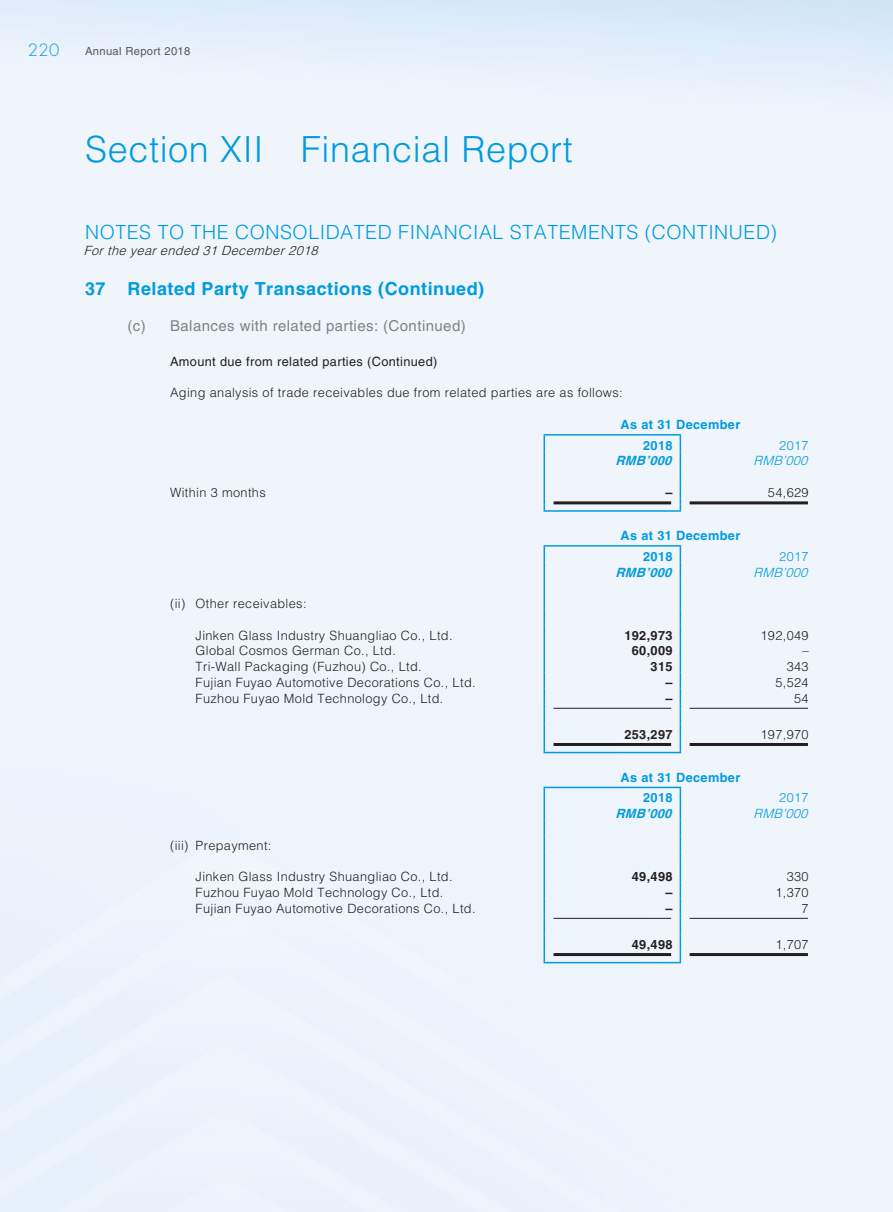
<style>
.page{position:relative;width:893px;height:1212px;background:#fff}
.page>*{position:absolute;margin:0;border:0;box-sizing:border-box;transform-origin:0 0}
.t1{font:300 36px "Helvetica LT Std";letter-spacing:.02em;color:#009bde}
.t2{font:300 19.5px "Helvetica LT Std";letter-spacing:.03em;color:#009bde}
.t3{font:700 18px "Helvetica LT Std";letter-spacing:.03em;color:#009bde}
.t4{font:300 16.5px "Futura Std";color:#009bde}
.t5{font:15px "Helvetica LT Std";letter-spacing:.03em;color:#808285}
.t6{font:300 12.75px "Helvetica LT Std";letter-spacing:.03em;color:#231f20}
.t7{font:700 12.75px/20.7px "Helvetica LT Std";letter-spacing:.03em;color:#009bde}
.t8{font:700 12.75px "Helvetica LT Std";letter-spacing:.03em;color:#231f20}
.t9{font:12.75px "Helvetica LT Std";letter-spacing:.03em;color:#231f20}
.t10{font:italic 300 12.75px "Helvetica LT Std";color:#231f20}
.t11{font:italic 700 12.75px "Helvetica LT Std";color:#009bde}
.t12{font:italic 300 12.75px "Helvetica LT Std";color:#009bde}
.t13{font:300 12.75px "Helvetica LT Std";letter-spacing:.03em;color:#009bde}
.t14{font:11.25px "Helvetica LT Std";letter-spacing:.03em;color:#57585a}
</style>
<div class="page">
<hr style="left:544px;top:434px;width:137px;height:2px;background:#009bde">
<svg style="left:544px;top:436px;width:1px;height:74px"></svg>
<hr style="left:544px;top:510px;width:137px;height:2px;background:#009bde">
<svg style="left:680px;top:436px;width:1px;height:74px"></svg>
<hr style="left:554px;top:501px;width:117px;height:3px;background:#231f20">
<hr style="left:690px;top:501px;width:118px;height:3px;background:#231f20">
<hr style="left:544px;top:545px;width:137px;height:2px;background:#009bde">
<svg style="left:544px;top:547px;width:1px;height:205px"></svg>
<hr style="left:544px;top:752px;width:137px;height:1px;background:#009bde">
<svg style="left:680px;top:547px;width:1px;height:205px"></svg>
<hr style="left:554px;top:708px;width:117px;height:1px;background:#231f20">
<hr style="left:690px;top:708px;width:118px;height:1px;background:#231f20">
<hr style="left:554px;top:743px;width:117px;height:3px;background:#231f20">
<hr style="left:690px;top:743px;width:118px;height:3px;background:#231f20">
<hr style="left:544px;top:787px;width:137px;height:1px;background:#009bde">
<svg style="left:544px;top:788px;width:1px;height:174px"></svg>
<hr style="left:544px;top:962px;width:137px;height:1px;background:#009bde">
<svg style="left:680px;top:788px;width:1px;height:174px"></svg>
<hr style="left:554px;top:918px;width:117px;height:1px;background:#231f20">
<hr style="left:690px;top:918px;width:118px;height:1px;background:#231f20">
<hr style="left:554px;top:953px;width:117px;height:3px;background:#231f20">
<hr style="left:690px;top:953px;width:118px;height:3px;background:#231f20">
<p class="t4" style="left:28px;top:40px;width:33px">220</p>
<p class="t14" style="left:85px;top:45px;width:107px">Annual Report 2018</p>
<h1 class="t1" style="left:85px;top:127px;width:489px">Section XII Financial Report</h1>
<h2 class="t2" style="left:85px;top:220px;width:694px">NOTES TO THE CONSOLIDATED FINANCIAL STATEMENTS (CONTINUED)</h2>
<p class="t10" style="left:84px;top:243px;width:240px">Forthe yearended 31 December2018</p>
<h3 class="t3" style="left:85px;top:277px;width:401px">37 Related Party Transactions (Continued)</h3>
<p class="t5" style="left:128px;top:317px;width:340px">(c) Balances with related parties: (Continued)</p>
<p class="t9" style="left:170px;top:354px;width:269px">Amount due from related parties (Continued)</p>
<p class="t6" style="left:170px;top:385px;width:454px">Aging analysis of trade receivables due from related parties are as follows:</p>
<p class="t7" style="left:643px;top:414px;width:99px;text-indent:-23px">As at 31 December<br>2018</p>
<p class="t13" style="left:779px;top:437px;width:31px">2017</p>
<p class="t11" style="left:615px;top:453px;width:62px">RMB’000</p>
<p class="t12" style="left:753px;top:453px;width:60px">RMB’000</p>
<p class="t6" style="left:170px;top:484px;width:97px">Within 3 months</p>
<p class="t8" style="left:665px;top:485px;width:9px">–</p>
<p class="t6" style="left:768px;top:484px;width:42px">54,629</p>
<p class="t7" style="left:643px;top:525px;width:99px;text-indent:-23px">As at 31 December<br>2018</p>
<p class="t13" style="left:779px;top:548px;width:31px">2017</p>
<p class="t11" style="left:615px;top:564px;width:62px">RMB’000</p>
<p class="t12" style="left:753px;top:564px;width:60px">RMB’000</p>
<p class="t6" style="left:170px;top:595px;width:138px">(ii) Other receivables:</p>
<p class="t6" style="left:196px;top:627px;width:258px">Jinken Glass Industry Shuangliao Co., Ltd.</p>
<p class="t8" style="left:624px;top:627px;width:50px">192,973</p>
<p class="t6" style="left:760px;top:627px;width:50px">192,049</p>
<p class="t6" style="left:196px;top:643px;width:202px">Global Cosmos German Co., Ltd.</p>
<p class="t8" style="left:632px;top:643px;width:42px">60,009</p>
<p class="t6" style="left:802px;top:643px;width:8px">–</p>
<p class="t6" style="left:196px;top:658px;width:228px">Tri-Wall Packaging (Fuzhou) Co., Ltd.</p>
<p class="t8" style="left:651px;top:659px;width:23px">315</p>
<p class="t6" style="left:787px;top:658px;width:23px">343</p>
<p class="t6" style="left:196px;top:674px;width:282px">Fujian Fuyao Automotive Decorations Co., Ltd.</p>
<p class="t8" style="left:665px;top:674px;width:9px">–</p>
<p class="t6" style="left:775px;top:674px;width:35px">5,524</p>
<p class="t6" style="left:196px;top:690px;width:249px">Fuzhou Fuyao Mold Technology Co., Ltd.</p>
<p class="t8" style="left:665px;top:690px;width:9px">–</p>
<p class="t6" style="left:794px;top:690px;width:16px">54</p>
<p class="t8" style="left:624px;top:726px;width:50px">253,297</p>
<p class="t6" style="left:760px;top:726px;width:50px">197,970</p>
<p class="t7" style="left:643px;top:766px;width:99px;text-indent:-23px">As at 31 December<br>2018</p>
<p class="t13" style="left:779px;top:790px;width:31px">2017</p>
<p class="t11" style="left:615px;top:806px;width:62px">RMB’000</p>
<p class="t12" style="left:753px;top:805px;width:60px">RMB’000</p>
<p class="t6" style="left:170px;top:837px;width:103px">(iii) Prepayment:</p>
<p class="t6" style="left:196px;top:868px;width:258px">Jinken Glass Industry Shuangliao Co., Ltd.</p>
<p class="t8" style="left:632px;top:869px;width:42px">49,498</p>
<p class="t6" style="left:787px;top:868px;width:23px">330</p>
<p class="t6" style="left:196px;top:884px;width:249px">Fuzhou Fuyao Mold Technology Co., Ltd.</p>
<p class="t8" style="left:665px;top:884px;width:9px">–</p>
<p class="t6" style="left:775px;top:884px;width:35px">1,370</p>
<p class="t6" style="left:196px;top:900px;width:282px">Fujian Fuyao Automotive Decorations Co., Ltd.</p>
<p class="t8" style="left:665px;top:900px;width:9px">–</p>
<p class="t6" style="left:802px;top:900px;width:9px">7</p>
<p class="t8" style="left:632px;top:936px;width:42px">49,498</p>
<p class="t6" style="left:775px;top:936px;width:35px">1,707</p>
</div>
